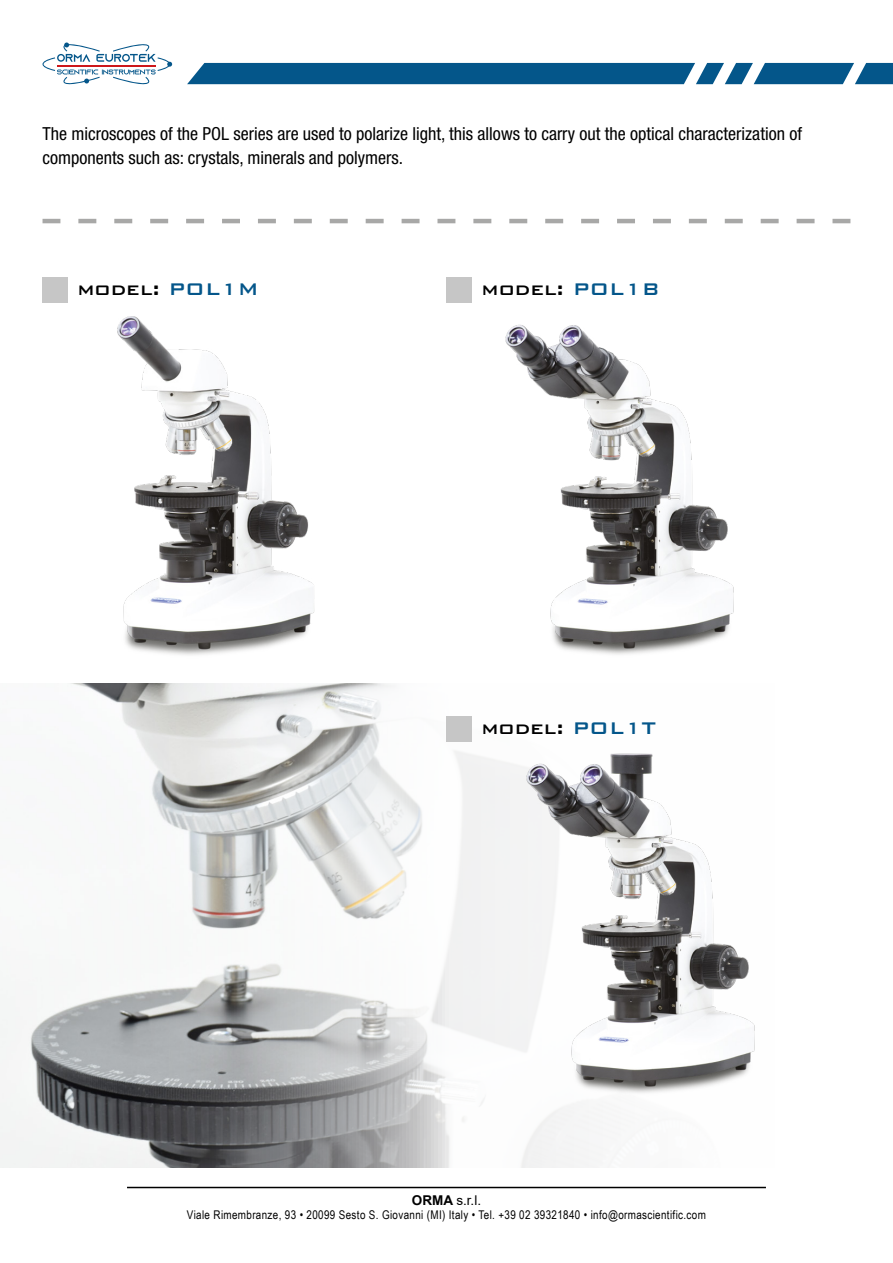
<style>
.page{position:relative;width:893px;height:1263px;background:#fff}
.page>*{position:absolute;margin:0;border:0;box-sizing:border-box;transform-origin:0 0}
.t1{font:500 22.5px "Bank Gothic BT";color:#000}
.t2{font:condensed 18px/24px "Helvetica Neue LT Std";color:#000}
.t3{font:13.5px "Arial";color:#000}
.t4{font:12px "Arial Narrow";letter-spacing:.03em;color:#000}
.s1{color:#04568a}
.s2{font-weight:700}
</style>
<div class="page">
<img style="left:0;top:683px;width:603px;height:484px">
<svg style="left:187px;top:63px;width:706px;height:21px;background:#186393"></svg>
<svg style="left:43px;top:42px;width:129px;height:43px"></svg>
<hr style="left:127px;top:1187px;width:639px;height:1px;background:#000">
<div style="left:43px;top:278px;width:25px;height:25px;background:#c6c6c6"></div>
<div style="left:446px;top:716px;width:26px;height:26px;background:#c6c6c6"></div>
<svg style="left:43px;top:219px;width:807px;height:4px"></svg>
<div style="left:447px;top:278px;width:25px;height:25px;background:#c6c6c6"></div>
<img style="left:117px;top:316px;width:198px;height:339px">
<img style="left:505px;top:324px;width:229px;height:331px">
<img style="left:525px;top:748px;width:230px;height:354px">
<p class="t2" style="left:43px;top:122px;width:761px">The microscopes of the POL series are used to polarize light, this allows to carry out the optical characterization of components such as: crystals, minerals and polymers.</p>
<p class="t1" style="left:77px;top:277px;width:183px">model: <span class="s1">POL1M</span></p>
<p class="t1" style="left:481px;top:277px;width:180px">model: <span class="s1">POL1B</span></p>
<p class="t1" style="left:481px;top:715px;width:176px">model: <span class="s1">POL1T</span></p>
<p class="t3" style="left:412px;top:1190px;width:71px"><span class="s2">ORMA</span> s.r.l.</p>
<p class="t4" style="left:187px;top:1206px;width:520px">Viale Rimembranze, 93 • 20099 Sesto S. Giovanni (MI) Italy • Tel. +39 02 39321840 • info@ormascientific.com</p>
</div>
